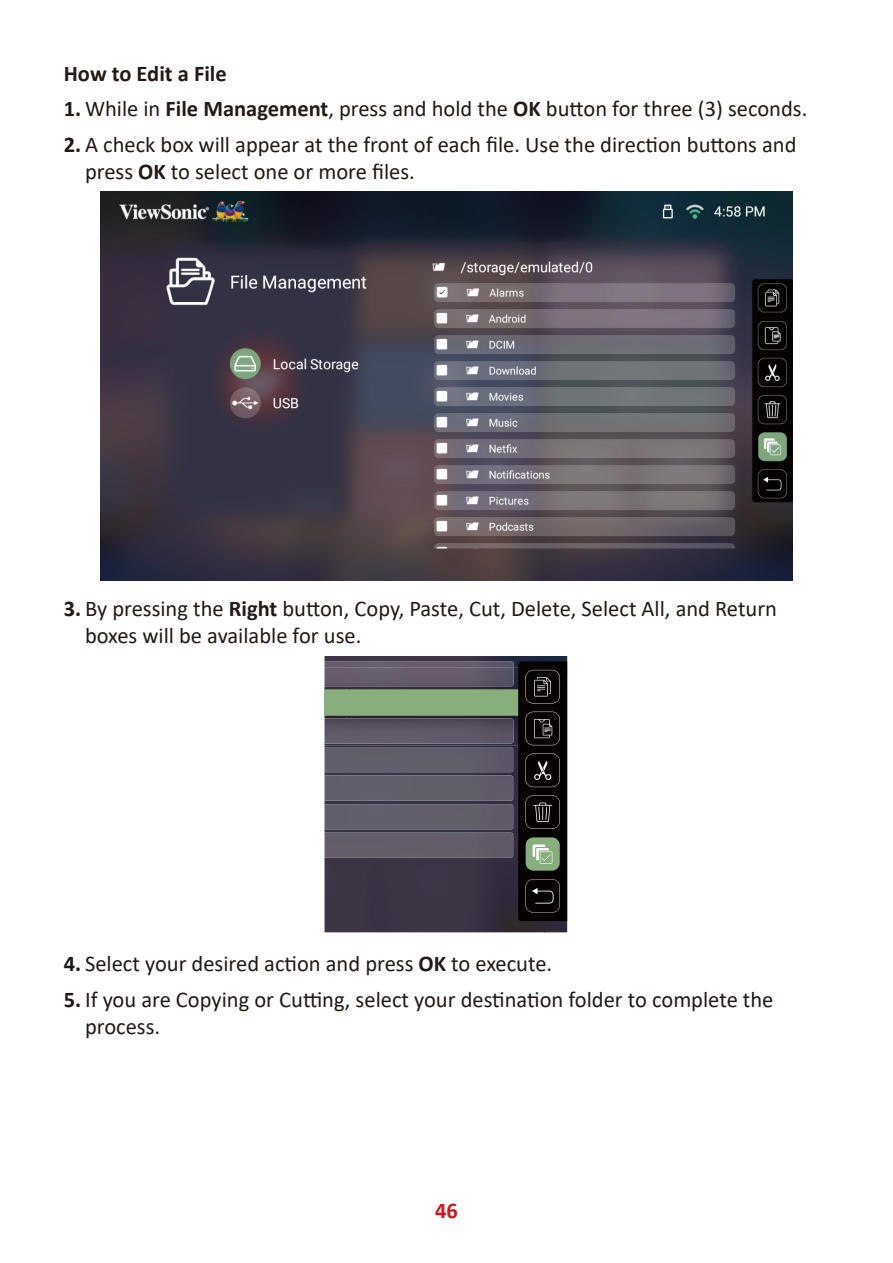
<style>
.page{position:relative;width:893px;height:1263px;background:#fff}
.page>*{position:absolute;margin:0;border:0;box-sizing:border-box;transform-origin:0 0}
.t1{font:22.5px/27px "Calibri";color:#231916}
.Heading_4{font:700 22.5px "Calibri";color:#231916}
.t2{font:700 22.5px "Calibri";color:#d1131c}
.s1{font-weight:700}
</style>
<div class="page">
<img style="left:101px;top:192px;width:691px;height:388px">
<img style="left:567px;top:656px;width:1px;height:276px">
<img style="left:325px;top:656px;width:242px;height:5px">
<img style="left:545px;top:921px;width:22px;height:11px">
<img style="left:325px;top:921px;width:220px;height:11px">
<svg style="left:325px;top:661px;width:242px;height:260px;background:#4d4b51"></svg>
<p class="Heading_4" style="left:64px;top:57px;width:164px">How to Edit a File</p>
<p class="t1" style="left:64px;top:95px;width:745px"><span class="s1">1.</span> While in <span class="s1">File Management</span>, press and hold the <span class="s1">OK</span> button for three (3) seconds.</p>
<p class="t1" style="left:85px;top:130px;width:713px;text-indent:-21px"><span class="s1">2.</span> A check box will appear at the front of each file. Use the direction buttons and press <span class="s1">OK</span> to select one or more files.</p>
<p class="t1" style="left:85px;top:594px;width:693px;text-indent:-21px"><span class="s1">3.</span> By pressing the <span class="s1">Right</span> button, Copy, Paste, Cut, Delete, Select All, and Return boxes will be available for use.</p>
<p class="t1" style="left:64px;top:950px;width:490px"><span class="s1">4.</span> Select your desired action and press <span class="s1">OK</span> to execute.</p>
<p class="t1" style="left:85px;top:985px;width:690px;text-indent:-21px"><span class="s1">5.</span> If you are Copying or Cutting, select your destination folder to complete the process.</p>
<p class="t2" style="left:435px;top:1194px;width:24px">46</p>
</div>
